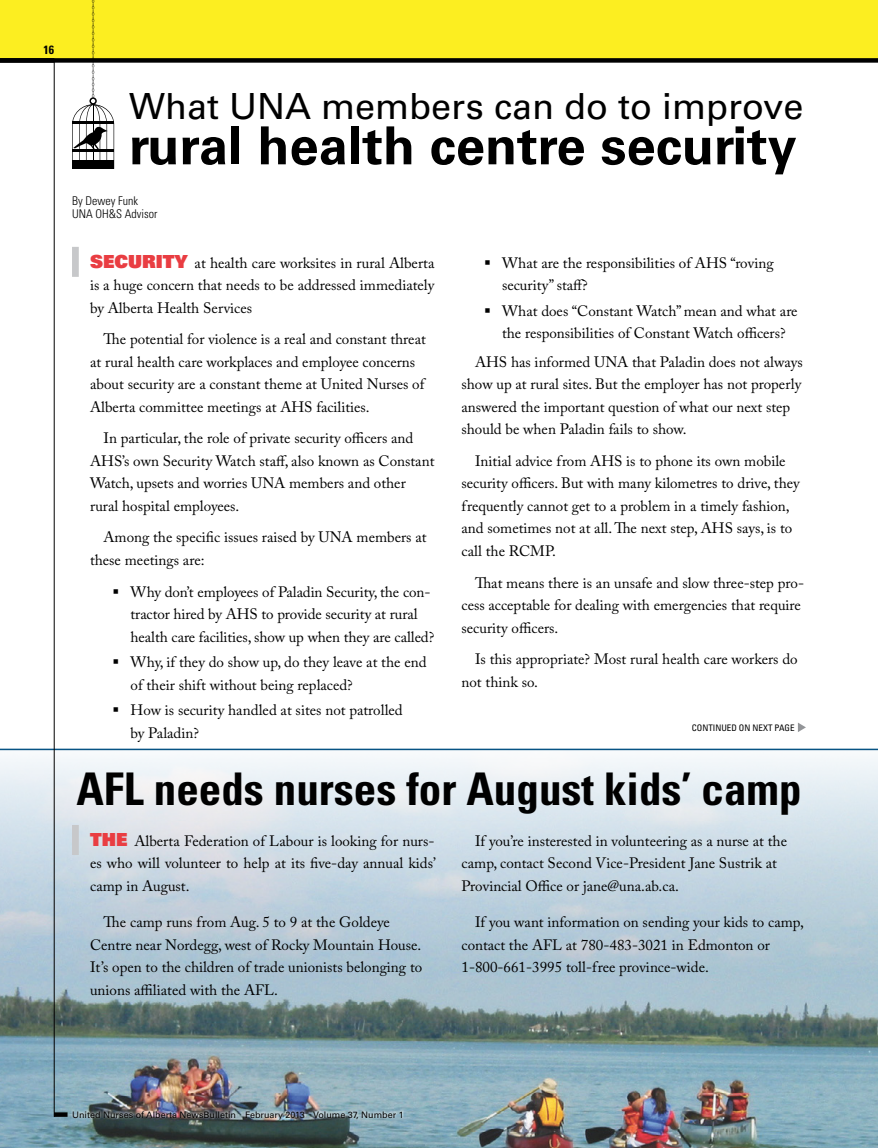
<style>
.page{position:relative;width:878px;height:1148px;background:#fff}
.page>*{position:absolute;margin:0;border:0;box-sizing:border-box;transform-origin:0 0}
.t1{font:700 52.5px "Univers";color:#000}
.t2{font:700 condensed 45px "Univers";color:#000}
.t3{font:36px "Univers";color:#000}
.Body_Text{font:15px/22.5px "Adobe Caslon Pro";color:#000}
.Opening{font:15px/22.5px "Adobe Caslon Pro";color:#000;text-align:justify}
.Byline{font:300 condensed 12px/13.5px "Univers";color:#000}
.t4{font:700 condensed 12px "Univers";color:#000}
.t5{font:9px "Univers";color:#000}
.t6{font:condensed 9px "Univers";color:#000}
.s1{font-family:"Univers";font-weight:900;font-size:18px;color:#e93d42}
</style>
<div class="page">
<img style="left:0;top:750px;width:878px;height:398px">
<div style="left:0;top:0;width:878px;height:62px;background:#fcee21"></div>
<div style="left:0;top:58px;width:878px;height:5px;background:#000"></div>
<div style="left:72px;top:247px;width:7px;height:30px;background:#c7c8ca"></div>
<svg style="left:72px;top:0;width:42px;height:169px"></svg>
<hr style="left:0;top:748px;width:878px;height:2px;background:#075384">
<div style="left:72px;top:825px;width:7px;height:30px;background:#c7c8ca"></div>
<svg style="left:798px;top:722px;width:8px;height:10px"></svg>
<hr style="left:54px;top:60px;width:1px;height:1056px;background:#000">
<svg style="left:54px;top:1112px;width:14px;height:4px"></svg>
<div style="left:70px;top:1108px;width:334px;height:13px;background:#fff;opacity:.95"></div>
<p class="t4" style="left:43px;top:42px;width:12px">16</p>
<p class="t3" style="left:129px;top:85px;width:676px">What UNA members can do to improve</p>
<p class="t1" style="left:129px;top:115px;width:669px">rural health centre security</p>
<p class="Byline" style="left:72px;top:194px;width:87px">By Dewey Funk<br>UNA OH&amp;S Advisor</p>
<p class="Opening" style="left:90px;top:251px;width:346px"><span class="s1">SECURITY</span> at health care worksites in rural Alberta is a huge concern that needs to be addressed immediately by Alberta Health Services</p>
<p class="Body_Text" style="left:90px;top:328px;width:337px;text-indent:14px">The potential for violence is a real and constant threat at rural health care workplaces and employee concerns about security are a constant theme at United Nurses of Alberta committee meetings at AHS facilities.</p>
<p class="Body_Text" style="left:90px;top:427px;width:346px;text-indent:14px">In particular, the role of private security officers and AHS’s own Security Watch staff, also known as Constant Watch, upsets and worries UNA members and other rural hospital employees.</p>
<p class="Body_Text" style="left:90px;top:526px;width:338px;text-indent:14px">Among the specific issues raised by UNA members at these meetings are:</p>
<p class="Body_Text" style="left:130px;top:580px;width:305px">Why don’t employees of Paladin Security, the con&shy;tractor hired by AHS to provide security at rural health care facilities, show up when they are called?</p>
<p class="Body_Text" style="left:130px;top:650px;width:297px">Why, if they do show up, do they leave at the end of their shift without being replaced?</p>
<p class="Body_Text" style="left:130px;top:698px;width:274px">How is security handled at sites not patrolled by Paladin?</p>
<p class="Body_Text" style="left:502px;top:251px;width:273px">What are the responsibilities of AHS “roving security” staff?</p>
<p class="Body_Text" style="left:502px;top:299px;width:297px">What does “Constant Watch” mean and what are the responsibilities of Constant Watch officers?</p>
<p class="Body_Text" style="left:461px;top:350px;width:343px;text-indent:14px">AHS has informed UNA that Paladin does not always show up at rural sites. But the employer has not properly answered the important question of what our next step should be when Paladin fails to show.</p>
<p class="Body_Text" style="left:461px;top:449px;width:340px;text-indent:14px">Initial advice from AHS is to phone its own mobile security officers. But with many kilometres to drive, they frequently cannot get to a problem in a timely fashion, and sometimes not at all. The next step, AHS says, is to call the RCMP.</p>
<p class="Body_Text" style="left:461px;top:571px;width:344px;text-indent:14px">That means there is an unsafe and slow three-step pro&shy;cess acceptable for dealing with emergencies that require security officers.</p>
<p class="Body_Text" style="left:461px;top:647px;width:338px;text-indent:14px">Is this appropriate? Most rural health care workers do not think so.</p>
<p class="t6" style="left:692px;top:721px;width:104px">CONTINUED ON NEXT PAGE</p>
<p class="t2" style="left:76px;top:762px;width:726px">AFL needs nurses for August kids’ camp</p>
<p class="Opening" style="left:90px;top:829px;width:347px"><span class="s1">THE</span> Alberta Federation of Labour is looking for nurs&shy;es who will volunteer to help at its five-day annual kids’ camp in August.</p>
<p class="Body_Text" style="left:90px;top:910px;width:334px;text-indent:14px">The camp runs from Aug. 5 to 9 at the Goldeye Centre near Nordegg, west of Rocky Mountain House.<br>It’s open to the children of trade unionists belonging to unions affiliated with the AFL.</p>
<p class="Body_Text" style="left:461px;top:829px;width:327px;text-indent:14px">If you’re insterested in volunteering as a nurse at the camp, contact Second Vice-President Jane Sustrik at<br>Provincial Office or jane@una.ab.ca.</p>
<p class="Body_Text" style="left:461px;top:910px;width:344px;text-indent:14px">If you want information on sending your kids to camp, contact the AFL at 780-483-3021 in Edmonton or<br>1-800-661-3995 toll-free province-wide.</p>
<p class="t5" style="left:72px;top:1109px;width:333px">United Nurses of Alberta NewsBulletin February 2013 Volume 37, Number 1</p>
</div>
